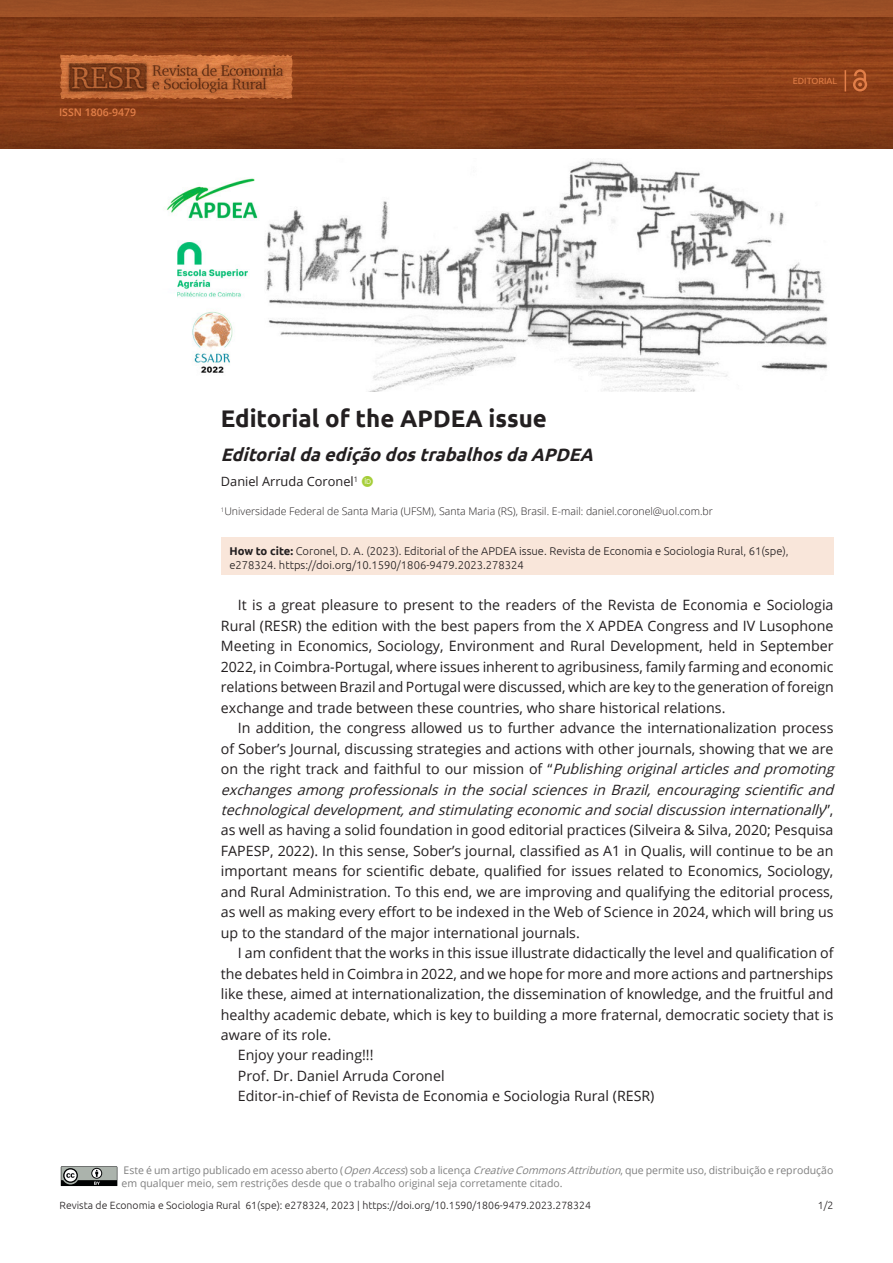
<style>
.page{position:relative;width:893px;height:1263px;background:#fff}
.page>*{position:absolute;margin:0;border:0;box-sizing:border-box;transform-origin:0 0}
.ArticleTitle{font:700 24px "Ubuntu";color:#231f20}
.ArticleTitle-Trans1{font:italic 700 18px "Ubuntu";color:#231f20}
.Paragraph{font:14.25px/20.4px "Open Sans";color:#231f20;text-align:justify}
.Authors{font:12.75px "Open Sans";color:#231f20}
.HowToCite{font:300 11.25px/14px "Ubuntu";color:#231f20}
.LicenseParaAlt{font:10.5px/12.6px "Open Sans";color:#7f7f7f}
.t1{font:300 10.5px "Ubuntu";color:#231f20}
.Affiliations{font:300 10.5px "Open Sans";color:#231f20}
.t2{font:600 10.5px "Open Sans";color:#e27f49}
.t3{font:9px "Ubuntu";color:#e27f48}
.s1{font-weight:700}
.s2{font-style:italic}
</style>
<div class="page">
<svg style="left:0;top:17px;width:893px;height:132px;background:#863b17"></svg>
<div style="left:0;top:0;width:893px;height:17px;background:#9d5026"></div>
<img style="left:58px;top:52px;width:238px;height:50px">
<svg style="left:853px;top:69px;width:14px;height:22px"></svg>
<svg style="left:845px;top:70px;width:1px;height:21px"></svg>
<svg style="left:61px;top:1166px;width:57px;height:21px"></svg>
<img style="left:166px;top:160px;width:662px;height:232px">
<div style="left:221px;top:537px;width:612px;height:38px;background:#f9e6da"></div>
<p class="t2" style="left:59px;top:105px;width:79px">ISSN 1806-9479</p>
<p class="t3" style="left:793px;top:75px;width:46px">EDITORIAL</p>
<p class="ArticleTitle" style="left:221px;top:404px;width:327px">Editorial of the APDEA issue</p>
<p class="ArticleTitle-Trans1" style="left:221px;top:444px;width:379px">Editorialdaedição dostrabalhosdaAPDEA</p>
<p class="Authors" style="left:221px;top:473px;width:139px">Daniel Arruda Coronel<sup>1</sup></p>
<p class="Affiliations" style="left:221px;top:504px;width:493px"><sup>1</sup>Universidade Federal de Santa Maria (UFSM), Santa Maria (RS), Brasil. E-mail: daniel.coronel@uol.com.br</p>
<p class="HowToCite" style="left:229px;top:543px;width:561px"><span class="s1">How to cite:</span> Coronel, D. A. (2023). Editorial of the APDEA issue. Revista de Economia e Sociologia Rural, 61(spe), e278324. https://doi.org/10.1590/1806-9479.2023.278324</p>
<p class="Paragraph" style="left:221px;top:595px;width:614px;text-indent:17px">It is a great pleasure to present to the readers of the Revista de Economia e Sociologia Rural (RESR) the edition with the best papers from the X APDEA Congress and IV Lusophone Meeting in Economics, Sociology, Environment and Rural Development, held in September 2022, in Coimbra-Portugal, where issues inherent to agribusiness, family farming and economic relations between Brazil and Portugal were discussed, which are key to the generation of foreign exchange and trade between these countries, who share historical relations.</p>
<p class="Paragraph" style="left:221px;top:717px;width:619px;text-align:left;text-indent:17px">In addition, the congress allowed us to further advance the internationalization process of Sober’s Journal, discussing strategies and actions with other journals, showing that we are o n t h e r i g h t t r a c k a n d fa i t h fu l t o o u r m i s s i o n o f “ <span class="s2">Publishingoriginalarticlesandpromoting exchangesamongprofessionalsinthesocialsciencesinBrazil,encouragingscientificand technologicaldevelopment,andstimulatingeconomicandsocialdiscussioninternationally</span>” , as well as having a solid foundation in good editorial practices (Silveira &amp; Silva, 2020; Pesquisa FAPESP, 2022). In this sense, Sober’s journal, classified as A1 in Qualis, will continue to be an important means for scientific debate, qualified for issues related to Economics, Sociology, and Rural Administration. To this end, we are improving and qualifying the editorial process, as well as making every effort to be indexed in the Web of Science in 2024, which will bring us up to the standard of the major international journals.</p>
<p class="Paragraph" style="left:221px;top:942px;width:614px;text-indent:17px">I am confident that the works in this issue illustrate didactically the level and qualification of the debates held in Coimbra in 2022, and we hope for more and more actions and partnerships like these, aimed at internationalization, the dissemination of knowledge, and the fruitful and healthy academic debate, which is key to building a more fraternal, democratic society that is aware of its role.</p>
<p class="Paragraph" style="left:238px;top:1045px;width:137px">Enjoy your reading!!!</p>
<p class="Paragraph" style="left:238px;top:1065px;width:208px">Prof. Dr. Daniel Arruda Coronel</p>
<p class="Paragraph" style="left:238px;top:1086px;width:418px">Editor-in-chief of Revista de Economia e Sociologia Rural (RESR)</p>
<p class="LicenseParaAlt" style="left:122px;top:1164px;width:713px">Este é um artigo publicado em acesso aberto (<span class="s2">OpenAccess</span>) sob a licença <span class="s2">CreativeCommonsAttribution</span>, que permite uso, distribuição e reprodução em qualquer meio, sem restrições desde que o trabalho original seja corretamente citado.</p>
<p class="t1" style="left:60px;top:1198px;width:533px">Revista de Economia e Sociologia Rural 61(spe): e278324, 2023 | https://doi.org/10.1590/1806-9479.2023.278324</p>
<p class="t1" style="left:818px;top:1198px;width:17px">1/2</p>
</div>
